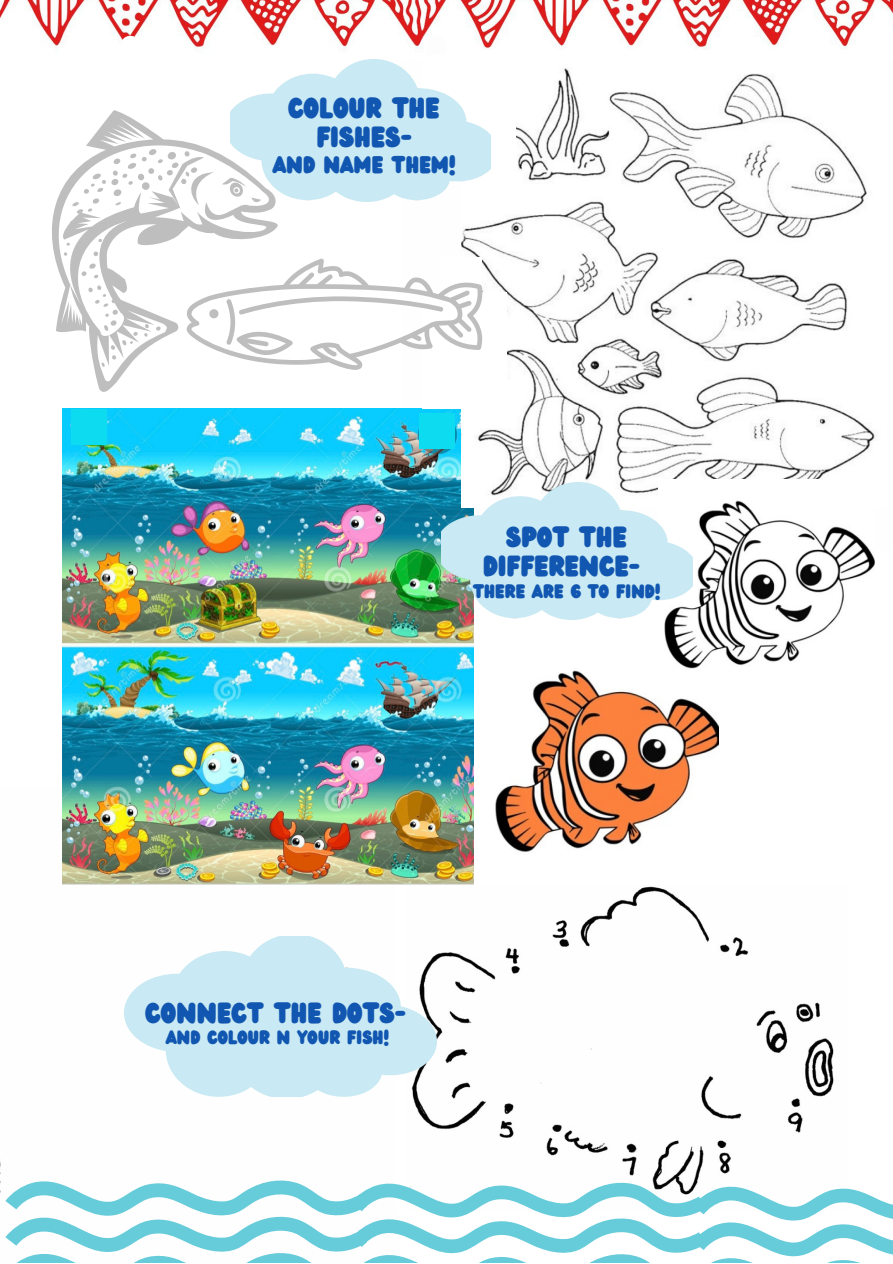
<style>
.page{position:relative;width:893px;height:1264px;background:#fff}
.page>*{position:absolute;margin:0;border:0;box-sizing:border-box;transform-origin:0 0}
.t1{font:25.5px/29.2px "Wedges";color:#1156b0;text-align:center}
.t2{font:25.35px/29.7px "Wedges";color:#1156b0;text-align:center}
.t3{font:21px "Wedges";color:#1156b0}
.t4{font:16.95px "Wedges";color:#1156b0}
</style>
<div class="page">
<img style="left:0;top:0;width:892px;height:1193px">
<div style="left:1px;top:788px;width:398px;height:474px;background:#fefefe"></div>
<div style="left:63px;top:60px;width:336px;height:625px;background:#fff"></div>
<div style="left:427px;top:45px;width:19px;height:372px;background:#fdfdfd"></div>
<div style="left:121px;top:45px;width:19px;height:372px;background:#fff"></div>
<div style="left:130px;top:46px;width:87px;height:86px;background:#fff;border-radius:50%"></div>
<div style="left:418px;top:788px;width:444px;height:419px;background:#fff"></div>
<div style="left:401px;top:60px;width:491px;height:491px;background:#fefefe"></div>
<img style="left:399px;top:885px;width:435px;height:295px">
<img style="left:125px;top:936px;width:311px;height:160px">
<img style="left:63px;top:409px;width:410px;height:476px">
<img style="left:461px;top:51px;width:425px;height:431px">
<div style="left:422px;top:55px;width:93px;height:130px;background:#fff"></div>
<img style="left:324px;top:60px;width:167px;height:141px">
<div style="left:422px;top:292px;width:85px;height:117px;background:#fff"></div>
<svg style="left:0;top:62px;width:324px;height:338px"></svg>
<svg style="left:187px;top:258px;width:297px;height:112px"></svg>
<div style="left:71px;top:409px;width:36px;height:36px;background:#0ddbef"></div>
<div style="left:419px;top:413px;width:36px;height:36px;background:#0ddbef"></div>
<img style="left:490px;top:647px;width:228px;height:205px">
<img style="left:658px;top:479px;width:216px;height:206px">
<img style="left:441px;top:482px;width:251px;height:137px">
<svg style="left:5px;top:1180px;width:887px;height:82px"></svg>
<p class="t1" style="left:288px;top:94px;width:153px">COLOUR THE<br>FISHES-</p>
<p class="t3" style="left:273px;top:149px;width:184px">AND NAME THEM!</p>
<p class="t2" style="left:483px;top:523px;width:158px">SPOT THE<br>DIFFERENCE-</p>
<p class="t4" style="left:473px;top:578px;width:189px">THERE ARE 6 TO FIND!</p>
<p class="t2" style="left:145px;top:999px;width:262px">CONNECT THE DOTS-</p>
<p class="t4" style="left:166px;top:1025px;width:224px">AND COLOUR N YOUR FISH!</p>
</div>
